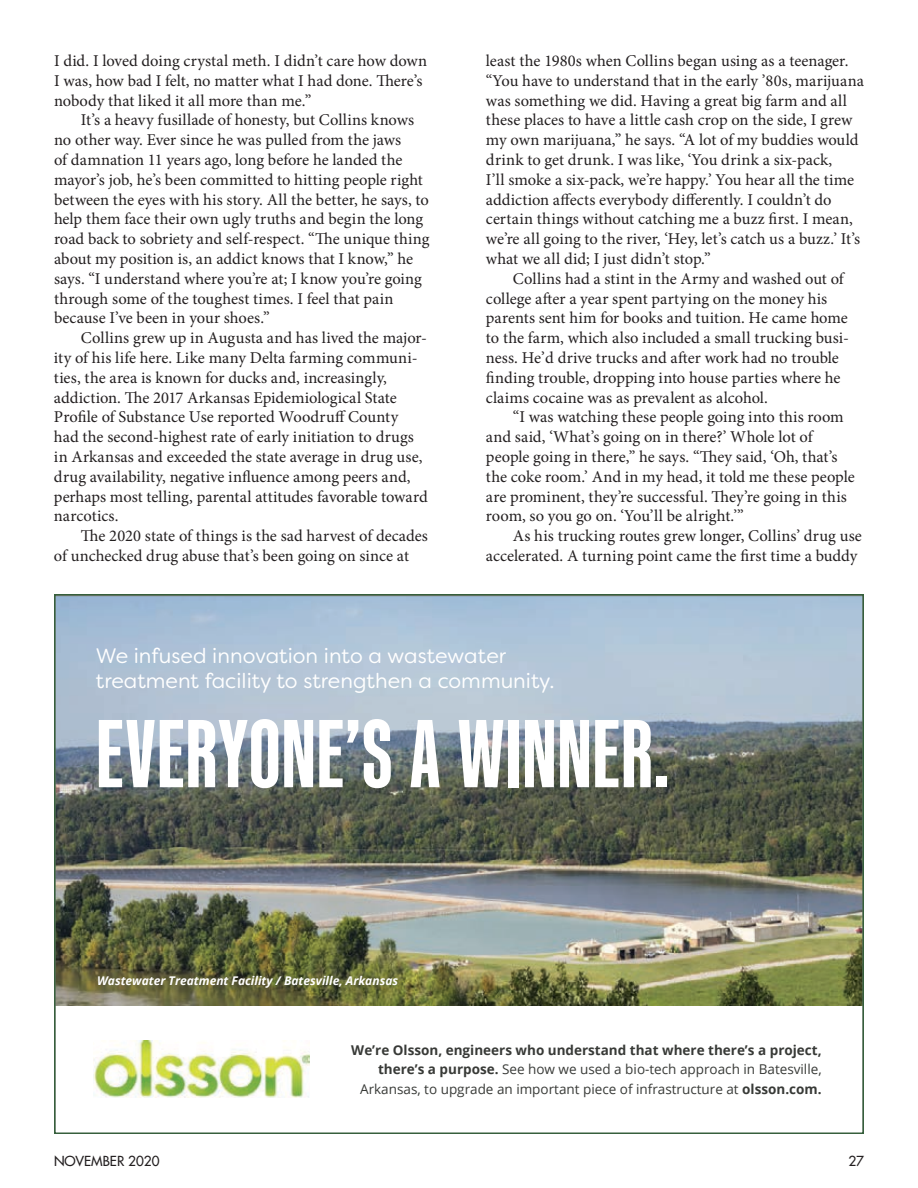
<style>
.page{position:relative;width:918px;height:1188px;background:#fff}
.page>*{position:absolute;margin:0;border:0;box-sizing:border-box;transform-origin:0 0}
.t1{font:700 97.5px "Kaneda Gothic";letter-spacing:.005em;color:#fff}
.t2{font:21px/25.2px "Filson Soft";color:#fff}
.t3{font:16.5px/19.8px "Minion Pro";color:#231f20}
.t4{font:13.5px/19.5px "Open Sans";color:#383a37;text-align:right}
.t5{font:500 13.5px "Futura LT Pro";color:#231f20}
.t6{font:italic 700 12px "Open Sans";color:#fff}
.s1{font-weight:700}
</style>
<div class="page">
<img style="left:57px;top:597px;width:804px;height:501px">
<p class="t3" style="left:54px;top:51px;width:375px">I did. I loved doing crystal meth. I didn’t care how down<br>I was, how bad I felt, no matter what I had done. There’s nobody that liked it all more than me.”</p>
<p class="t3" style="left:54px;top:110px;width:377px;text-indent:27px">It’s a heavy fusillade of honesty, but Collins knows no other way. Ever since he was pulled from the jaws<br>of damnation 11 years ago, long before he landed the mayor’s job, he’s been committed to hitting people right between the eyes with his story. All the better, he says, to help them face their own ugly truths and begin the long road back to sobriety and self-respect. “The unique thing about my position is, an addict knows that I know,” he says. “I understand where you’re at; I know you’re going through some of the toughest times. I feel that pain because I’ve been in your shoes.”</p>
<p class="t3" style="left:54px;top:328px;width:375px;text-indent:27px">Collins grew up in Augusta and has lived the major&shy;ity of his life here. Like many Delta farming communi&shy;ties, the area is known for ducks and, increasingly, addiction. The 2017 Arkansas Epidemiological State Profile of Substance Use reported Woodruff County<br>had the second-highest rate of early initiation to drugs in Arkansas and exceeded the state average in drug use, drug availability, negative influence among peers and, perhaps most telling, parental attitudes favorable toward narcotics.</p>
<p class="t3" style="left:54px;top:526px;width:376px;text-indent:27px">The 2020 state of things is the sad harvest of decades of unchecked drug abuse that’s been going on since at</p>
<p class="t3" style="left:486px;top:51px;width:380px">least the 1980s when Collins began using as a teenager. “You have to understand that in the early ’80s, marijuana was something we did. Having a great big farm and all these places to have a little cash crop on the side, I grew my own marijuana,” he says. “A lot of my buddies would drink to get drunk. I was like, ‘You drink a six-pack,<br>I’ll smoke a six-pack, we’re happy.’ You hear all the time addiction affects everybody differently. I couldn’t do certain things without catching me a buzz first. I mean, we’re all going to the river, ‘Hey, let’s catch us a buzz.’ It’s what we all did; I just didn’t stop.”</p>
<p class="t3" style="left:486px;top:269px;width:364px;text-indent:27px">Collins had a stint in the Army and washed out of college after a year spent partying on the money his parents sent him for books and tuition. He came home to the farm, which also included a small trucking busi&shy;ness. He’d drive trucks and after work had no trouble finding trouble, dropping into house parties where he claims cocaine was as prevalent as alcohol.</p>
<p class="t3" style="left:486px;top:407px;width:370px;text-indent:27px">“I was watching these people going into this room and said, ‘What’s going on in there?’ Whole lot of people going in there,” he says. “They said, ‘Oh, that’s the coke room.’ And in my head, it told me these people are prominent, they’re successful. They’re going in this room, so you go on. ‘You’ll be alright.’”</p>
<p class="t3" style="left:486px;top:526px;width:377px;text-align:right">As his trucking routes grew longer, Collins’ drug use accelerated. A turning point came the first time a buddy</p>
<p class="t2" style="left:96px;top:643px;width:460px">We infused innovation into a wastewater treatment facility to strengthen a community.</p>
<h1 class="t1" style="left:96px;top:699px;width:576px">EVERYONE’S A WINNER.</h1>
<p class="t6" style="left:97px;top:972px;width:302px">Wastewater Treatment Facility / Batesville, Arkansas</p>
<p class="t4" style="left:351px;top:1040px;width:472px"><span class="s1">We’re Olsson, engineers who understand that where there’s a project, there’s a purpose.</span> See how we used a bio-tech approach in Batesville,<br>Arkansas, to upgrade an important piece of infrastructure at <span class="s1">olsson.com.</span></p>
<p class="t5" style="left:54px;top:1151px;width:107px">NOVEMBER 2020</p>
<p class="t5" style="left:848px;top:1151px;width:17px">27</p>
</div>
